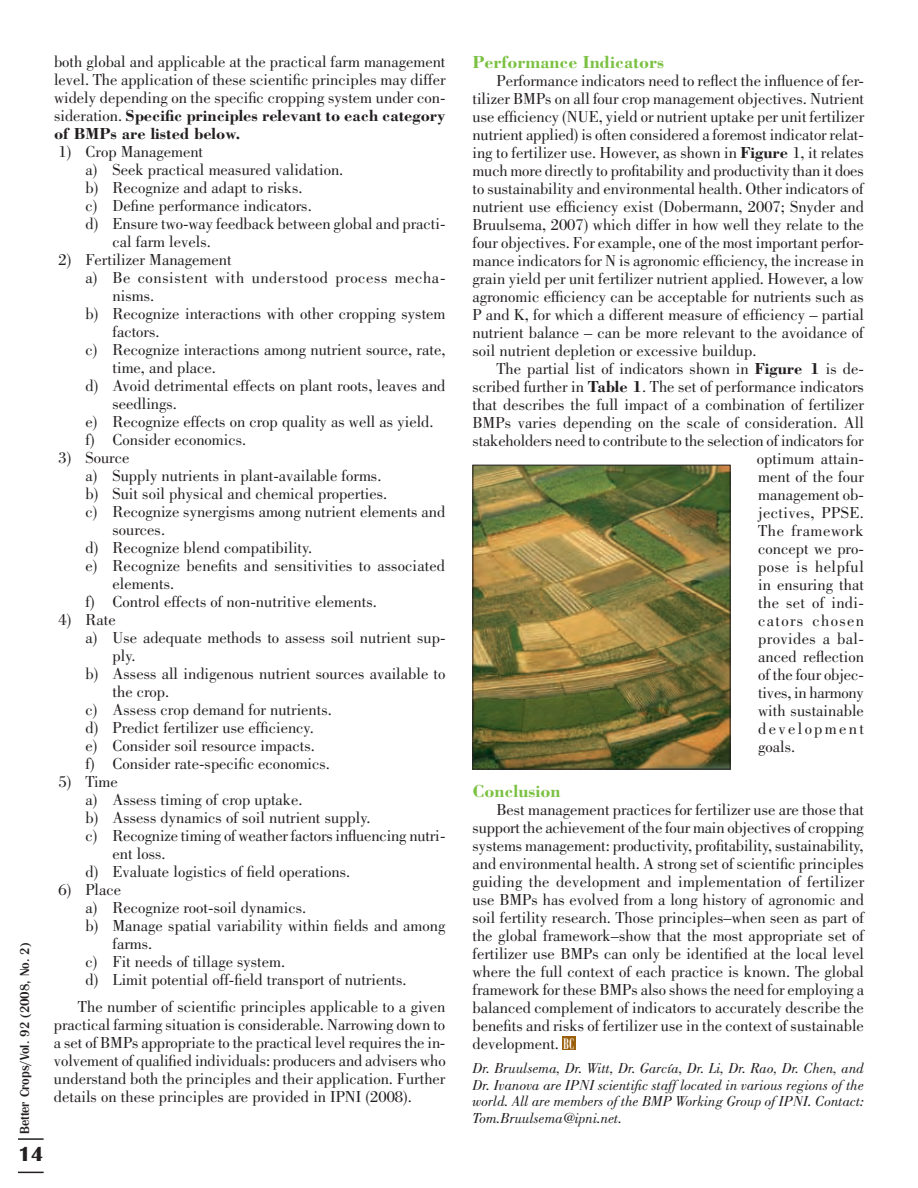
<style>
.page{position:relative;width:918px;height:1188px;background:#fff}
.page>*{position:absolute;margin:0;border:0;box-sizing:border-box;transform-origin:0 0}
.t1{font:700 21px "Britannic T";color:#231f20}
.t2{font:700 18px "Bodoni";color:#7bc142}
.t3{font:16.5px/18px "Bodoni";color:#231f20;text-align:justify}
.t4{font:16.5px "Bodoni";letter-spacing:.035em;color:#231f20}
.t5{font:16.5px "Bodoni";letter-spacing:.025em;color:#231f20}
.t6{font:16.5px "Bodoni";letter-spacing:.02em;color:#231f20}
.t7{font:16.5px "Bodoni";letter-spacing:.03em;color:#231f20}
.t8{font:16.5px "Bodoni";letter-spacing:.08em;color:#231f20}
.t9{font:16.5px "Bodoni";letter-spacing:.14em;color:#231f20}
.t10{font:italic 15px/16.5px "Bodoni";color:#231f20;text-align:justify}
.t11{font:500 13.5px "Britannic T";color:#231f20}
.s1{font-weight:700}
.s2{font-family:"Bodoni MT Condensed";color:#fff}
</style>
<div class="page">
<hr style="left:18px;top:1138px;width:26px;height:2px;background:#231f20">
<svg style="left:18px;top:1172px;width:26px;height:1px"></svg>
<div style="left:562px;top:1036px;width:14px;height:14px;background:#9c5f0d"></div>
<img style="left:474px;top:467px;width:254px;height:300px">
<div style="left:472px;top:465px;width:258px;height:304px;border:1px solid #231f20"></div>
<p class="t11" style="left:17px;top:1134px;width:193px;rotate:-90deg">Better Crops/Vol. 92 (2008, No. 2)</p>
<p class="t1" style="left:18px;top:1142px;width:27px">14</p>
<p class="t3" style="left:54px;top:52px;width:393px">both global and applicable at the practical farm management level. The application of these scientific principles may differ widely depending on the specific cropping system under con&shy;sideration. <span class="s1">Specific principles relevant to each category of BMPs are listed below.</span></p>
<p class="t3" style="left:59px;top:142px;width:146px">1) Crop Management</p>
<p class="t3" style="left:85px;top:160px;width:259px">a) Seek practical measured validation.</p>
<p class="t3" style="left:85px;top:178px;width:219px">b) Recognize and adapt to risks.</p>
<p class="t3" style="left:85px;top:196px;width:228px">c) Define performance indicators.</p>
<p class="t3" style="left:85px;top:214px;width:361px">d) Ensure two-way feedback between global and practi-</p>
<p class="t3" style="left:112px;top:232px;width:100px">cal farm levels.</p>
<p class="t3" style="left:58px;top:250px;width:175px">2) Fertilizer Management</p>
<p class="t4" style="left:85px;top:268px;width:362px">a) Be consistent with understood process mecha-</p>
<p class="t3" style="left:112px;top:286px;width:43px">nisms.</p>
<p class="t3" style="left:86px;top:304px;width:362px">b) Recognize interactions with other cropping system</p>
<p class="t3" style="left:112px;top:322px;width:49px">factors.</p>
<p class="t3" style="left:86px;top:340px;width:361px">c) Recognize interactions among nutrient source, rate,</p>
<p class="t3" style="left:112px;top:358px;width:105px">time, and place.</p>
<p class="t3" style="left:86px;top:376px;width:362px">d) Avoid detrimental effects on plant roots, leaves and</p>
<p class="t3" style="left:112px;top:394px;width:66px">seedlings.</p>
<p class="t3" style="left:86px;top:412px;width:350px">e) Recognize effects on crop quality as well as yield.</p>
<p class="t3" style="left:86px;top:430px;width:162px">f) Consider economics.</p>
<p class="t3" style="left:58px;top:448px;width:72px">3) Source</p>
<p class="t3" style="left:85px;top:466px;width:297px">a) Supply nutrients in plant-available forms.</p>
<p class="t3" style="left:85px;top:484px;width:303px">b) Suit soil physical and chemical properties.</p>
<p class="t3" style="left:85px;top:502px;width:361px">c) Recognize synergisms among nutrient elements and</p>
<p class="t3" style="left:112px;top:520px;width:54px">sources.</p>
<p class="t3" style="left:86px;top:538px;width:228px">d) Recognize blend compatibility.</p>
<p class="t3" style="left:86px;top:556px;width:361px">e) Recognize benefits and sensitivities to associated</p>
<p class="t3" style="left:112px;top:574px;width:63px">elements.</p>
<p class="t3" style="left:86px;top:592px;width:293px">f) Control effects of non-nutritive elements.</p>
<p class="t3" style="left:58px;top:610px;width:59px">4) Rate</p>
<p class="t3" style="left:85px;top:628px;width:362px">a) Use adequate methods to assess soil nutrient sup-</p>
<p class="t3" style="left:112px;top:646px;width:25px">ply.</p>
<p class="t3" style="left:86px;top:664px;width:361px">b) Assess all indigenous nutrient sources available to</p>
<p class="t3" style="left:112px;top:682px;width:58px">the crop.</p>
<p class="t3" style="left:86px;top:700px;width:248px">c) Assess crop demand for nutrients.</p>
<p class="t3" style="left:86px;top:718px;width:230px">d) Predict fertilizer use efficiency.</p>
<p class="t3" style="left:86px;top:736px;width:231px">e) Consider soil resource impacts.</p>
<p class="t3" style="left:86px;top:754px;width:246px">f) Consider rate-specific economics.</p>
<p class="t3" style="left:58px;top:772px;width:61px">5) Time</p>
<p class="t3" style="left:85px;top:790px;width:219px">a) Assess timing of crop uptake.</p>
<p class="t3" style="left:85px;top:808px;width:287px">b) Assess dynamics of soil nutrient supply.</p>
<p class="t3" style="left:85px;top:826px;width:362px">c) Recognize timing of weather factors influencing nutri-</p>
<p class="t3" style="left:112px;top:844px;width:55px">ent loss.</p>
<p class="t3" style="left:86px;top:862px;width:266px">d) Evaluate logistics of field operations.</p>
<p class="t3" style="left:58px;top:880px;width:64px">6) Place</p>
<p class="t3" style="left:85px;top:898px;width:222px">a) Recognize root-soil dynamics.</p>
<p class="t3" style="left:85px;top:916px;width:361px">b) Manage spatial variability within fields and among</p>
<p class="t3" style="left:112px;top:934px;width:41px">farms.</p>
<p class="t3" style="left:86px;top:952px;width:201px">c) Fit needs of tillage system.</p>
<p class="t3" style="left:86px;top:970px;width:323px">d) Limit potential off-field transport of nutrients.</p>
<p class="t3" style="left:54px;top:997px;width:393px;text-indent:24px">The number of scientific principles applicable to a given practical farming situation is considerable. Narrowing down to a set of BMPs appropriate to the practical level requires the in&shy;volvement of qualified individuals: producers and advisers who understand both the principles and their application. Further details on these principles are provided in IPNI (2008).</p>
<p class="t2" style="left:472px;top:51px;width:193px">Performance Indicators</p>
<p class="t3" style="left:496px;top:72px;width:369px">Performance indicators need to reflect the influence of fer-</p>
<p class="t3" style="left:472px;top:90px;width:393px">tilizer BMPs on all four crop management objectives. Nutrient</p>
<p class="t3" style="left:472px;top:108px;width:393px">use efficiency (NUE, yield or nutrient uptake per unit fertilizer</p>
<p class="t3" style="left:472px;top:126px;width:393px">nutrient applied) is often considered a foremost indicator relat-</p>
<p class="t3" style="left:472px;top:144px;width:393px">ing to fertilizer use. However, as shown in <span class="s1">Figure</span> 1, it relates</p>
<p class="t3" style="left:472px;top:162px;width:393px">much more directly to profitability and productivity than it does</p>
<p class="t3" style="left:472px;top:180px;width:393px">to sustainability and environmental health. Other indicators of</p>
<p class="t3" style="left:472px;top:198px;width:393px">nutrient use efficiency exist (Dobermann, 2007; Snyder and</p>
<p class="t3" style="left:472px;top:216px;width:393px">Bruulsema, 2007) which differ in how well they relate to the</p>
<p class="t3" style="left:472px;top:234px;width:393px">four objectives. For example, one of the most important perfor-</p>
<p class="t3" style="left:472px;top:252px;width:393px">mance indicators for N is agronomic efficiency, the increase in</p>
<p class="t3" style="left:472px;top:270px;width:393px">grain yield per unit fertilizer nutrient applied. However, a low</p>
<p class="t3" style="left:472px;top:288px;width:393px">agronomic efficiency can be acceptable for nutrients such as</p>
<p class="t3" style="left:472px;top:306px;width:393px">P and K, for which a different measure of efficiency – partial</p>
<p class="t3" style="left:472px;top:324px;width:393px">nutrient balance – can be more relevant to the avoidance of</p>
<p class="t3" style="left:472px;top:342px;width:286px">soil nutrient depletion or excessive buildup.</p>
<p class="t3" style="left:496px;top:360px;width:369px">The partial list of indicators shown in <span class="s1">Figure 1</span> is de-</p>
<p class="t3" style="left:472px;top:378px;width:393px">scribed further in <span class="s1">Table 1</span>. The set of performance indicators</p>
<p class="t3" style="left:472px;top:396px;width:393px">that describes the full impact of a combination of fertilizer</p>
<p class="t3" style="left:472px;top:414px;width:393px">BMPs varies depending on the scale of consideration. All</p>
<p class="t3" style="left:472px;top:432px;width:393px">stakeholders need to contribute to the selection of indicators for</p>
<p class="t3" style="left:757px;top:450px;width:109px">optimum attain-</p>
<p class="t3" style="left:758px;top:468px;width:107px">ment of the four</p>
<p class="t3" style="left:758px;top:486px;width:107px">management ob-</p>
<p class="t6" style="left:758px;top:504px;width:107px">jectives, PPSE.</p>
<p class="t4" style="left:758px;top:522px;width:107px">The framework</p>
<p class="t3" style="left:758px;top:540px;width:107px">concept we pro-</p>
<p class="t7" style="left:758px;top:558px;width:107px">pose is helpful</p>
<p class="t3" style="left:758px;top:576px;width:107px">in ensuring that</p>
<p class="t5" style="left:758px;top:594px;width:107px">the set of indi-</p>
<p class="t8" style="left:758px;top:612px;width:107px">cators chosen</p>
<p class="t5" style="left:758px;top:630px;width:107px">provides a bal-</p>
<p class="t3" style="left:758px;top:648px;width:107px">anced reflection</p>
<p class="t3" style="left:758px;top:666px;width:107px">of the four objec-</p>
<p class="t3" style="left:758px;top:684px;width:107px">tives, in harmony</p>
<p class="t3" style="left:758px;top:702px;width:107px">with sustainable</p>
<p class="t9" style="left:758px;top:720px;width:107px">development</p>
<p class="t3" style="left:758px;top:738px;width:39px">goals.</p>
<p class="t2" style="left:472px;top:780px;width:90px">Conclusion</p>
<p class="t3" style="left:472px;top:801px;width:393px;text-indent:24px">Best management practices for fertilizer use are those that support the achievement of the four main objectives of cropping systems management: productivity, profitability, sustainability, and environmental health. A strong set of scientific principles guiding the development and implementation of fertilizer use BMPs has evolved from a long history of agronomic and soil fertility research. Those principles–when seen as part of the global framework–show that the most appropriate set of fertilizer use BMPs can only be identified at the local level where the full context of each practice is known. The global framework for these BMPs also shows the need for employing a balanced complement of indicators to accurately describe the benefits and risks of fertilizer use in the context of sustainable development. <span class="s2">BC</span></p>
<p class="t10" style="left:472px;top:1060px;width:393px">Dr. Bruulsema, Dr. Witt, Dr. García, Dr. Li, Dr. Rao, Dr. Chen, and Dr. Ivanova are IPNI scientific staff located in various regions of the world. All are members of the BMP Working Group of IPNI. Contact:<br>Tom.Bruulsema@ipni.net.</p>
</div>
